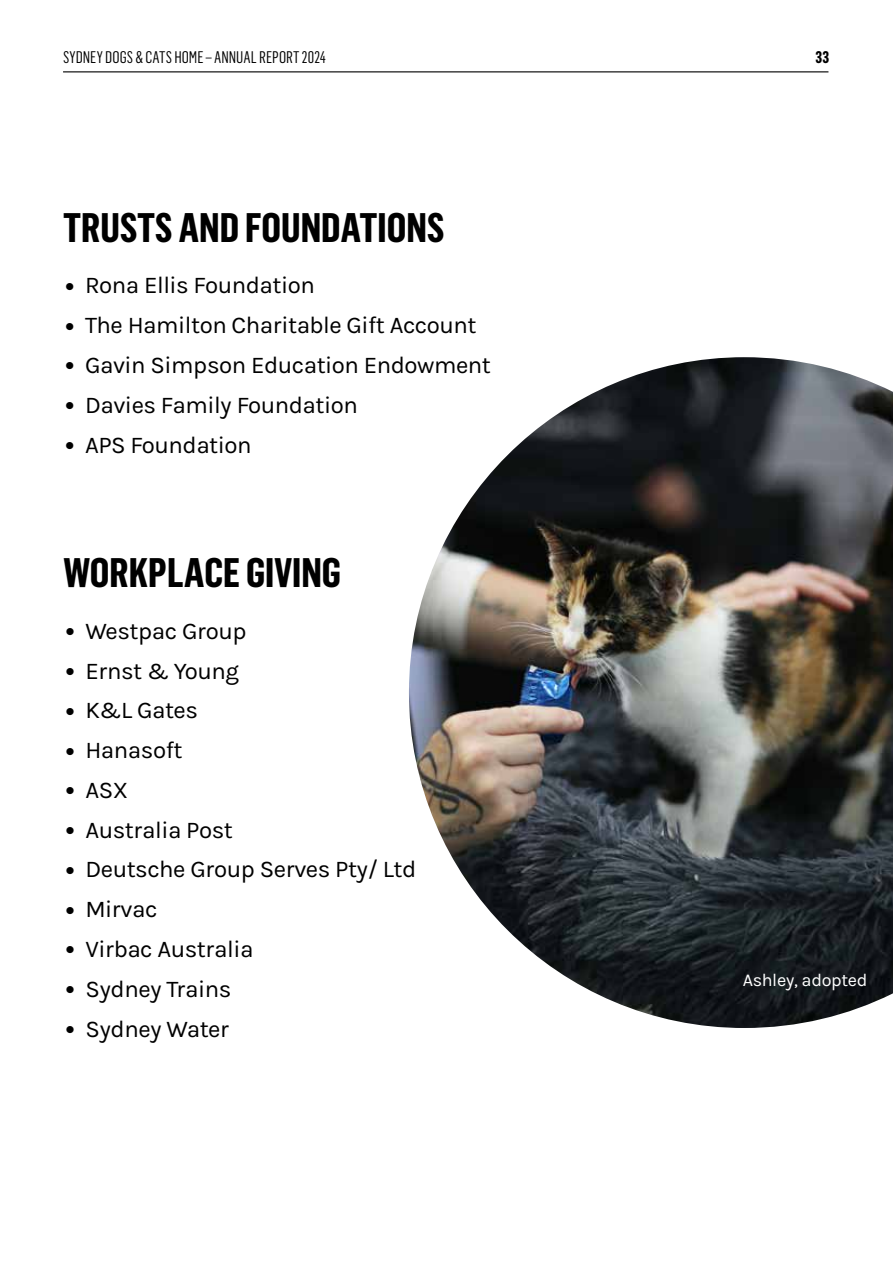
<style>
.page{position:relative;width:893px;height:1263px;background:#fff}
.page>*{position:absolute;margin:0;border:0;box-sizing:border-box;transform-origin:0 0}
.t1{font:700 40.5px "Flama Condensed";color:#000}
.t2{font:24px "Karla";letter-spacing:-.02em;color:#000}
.t3{font:18px "Karla";letter-spacing:-.02em;color:#fff}
.t4{font:16.5px "Flama Condensed";letter-spacing:.005em;color:#000}
.t5{font:700 16.5px "Flama Condensed";color:#000}
.s1{font-family:"Gotham";font-weight:700}
</style>
<div class="page">
<img style="left:409px;top:357px;width:484px;height:671px">
<hr style="left:63px;top:71px;width:765px;height:1px;background:#000">
<p class="t4" style="left:63px;top:47px;width:264px">SYDNEY DOGS &amp; CATS HOME – ANNUAL REPORT 2024</p>
<p class="t5" style="left:815px;top:47px;width:15px">33</p>
<h1 class="t1" style="left:63px;top:202px;width:383px">TRUSTS AND FOUNDATIONS</h1>
<p class="t2" style="left:64px;top:272px;width:253px"><span class="s1">•</span> Rona Ellis Foundation</p>
<p class="t2" style="left:64px;top:312px;width:414px"><span class="s1">•</span> The Hamilton Charitable Gift Account</p>
<p class="t2" style="left:64px;top:352px;width:429px"><span class="s1">•</span> Gavin Simpson Education Endowment</p>
<p class="t2" style="left:64px;top:392px;width:296px"><span class="s1">•</span> Davies Family Foundation</p>
<p class="t2" style="left:64px;top:431px;width:189px"><span class="s1">•</span> APS Foundation</p>
<h1 class="t1" style="left:63px;top:547px;width:279px">WORKPLACE GIVING</h1>
<p class="t2" style="left:64px;top:618px;width:184px"><span class="s1">•</span> Westpac Group</p>
<p class="t2" style="left:64px;top:657px;width:176px"><span class="s1">•</span> Ernst &amp; Young</p>
<p class="t2" style="left:64px;top:697px;width:135px"><span class="s1">•</span> K&amp;L Gates</p>
<p class="t2" style="left:64px;top:737px;width:120px"><span class="s1">•</span> Hanasoft</p>
<p class="t2" style="left:64px;top:777px;width:66px"><span class="s1">•</span> ASX</p>
<p class="t2" style="left:64px;top:816px;width:170px"><span class="s1">•</span> Australia Post</p>
<p class="t2" style="left:64px;top:856px;width:354px"><span class="s1">•</span> Deutsche Group Serves Pty/ Ltd</p>
<p class="t2" style="left:64px;top:896px;width:95px"><span class="s1">•</span> Mirvac</p>
<p class="t2" style="left:64px;top:936px;width:191px"><span class="s1">•</span> Virbac Australia</p>
<p class="t2" style="left:64px;top:976px;width:169px"><span class="s1">•</span> Sydney Trains</p>
<p class="t2" style="left:64px;top:1015px;width:167px"><span class="s1">•</span> Sydney Water</p>
<p class="t3" style="left:743px;top:970px;width:126px">Ashley, adopted</p>
</div>
